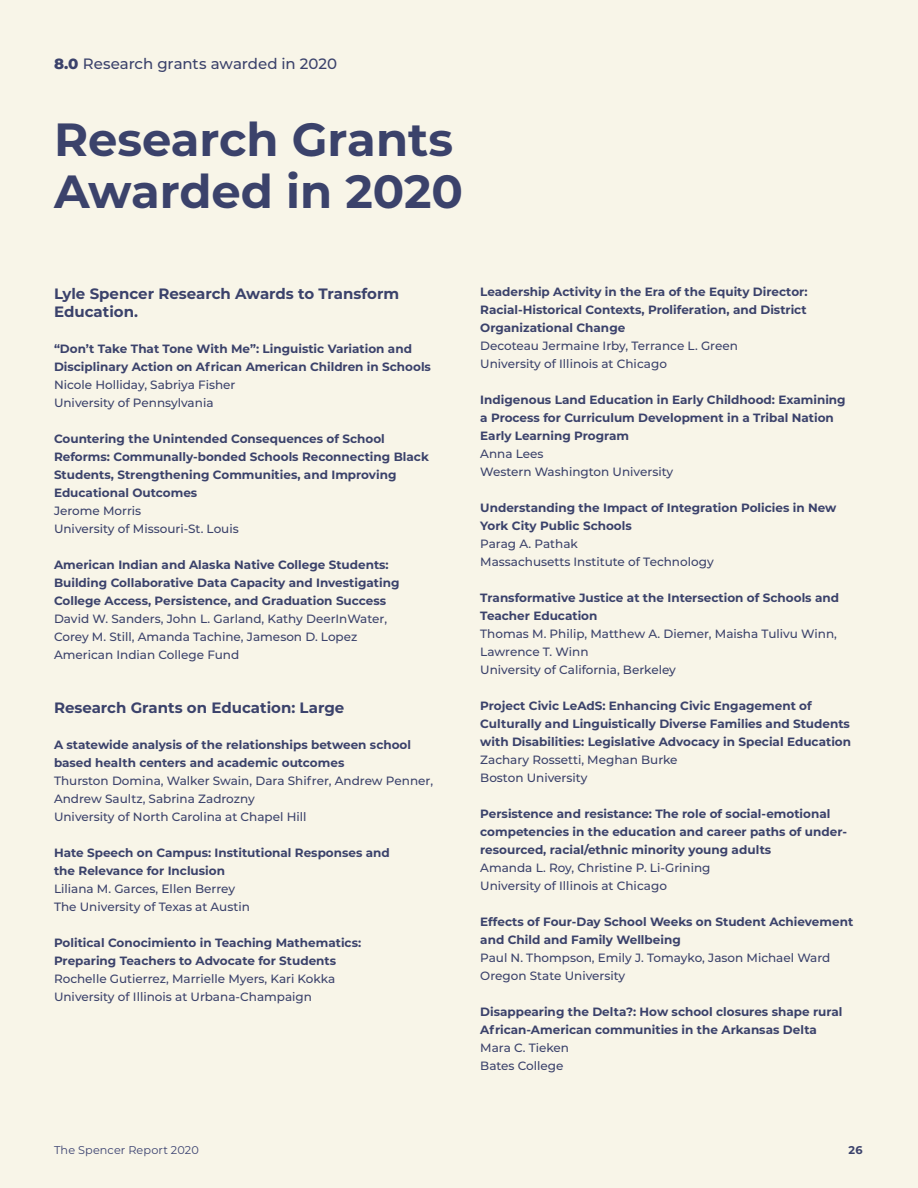
<style>
.page{position:relative;width:918px;height:1188px;background:#f8f5e8}
.page>*{position:absolute;margin:0;border:0;box-sizing:border-box;transform-origin:0 0}
.t1{font:700 46.5px/52.5px "Montserrat";color:#3b426b}
.t2{font:700 15px/18px "Montserrat";color:#3b426b}
.t3{font:500 15px "Montserrat";color:#3b426b}
.t4{font:700 12px/18px "Montserrat";color:#3b426b}
.t5{font:500 12px/18px "Montserrat";color:#3b426b}
.t6{font:11.25px "Montserrat";letter-spacing:.01em;color:#3b4270}
.t7{font:700 11.25px "Montserrat";color:#3b426b}
.s1{font-weight:800}
</style>
<div class="page">
<p class="t3" style="left:54px;top:53px;width:285px"><span class="s1">8.0</span> Research grants awarded in 2020</p>
<h1 class="t1" style="left:54px;top:110px;width:411px">Research Grants<br>Awarded in 2020</h1>
<p class="t2" style="left:54px;top:284px;width:347px">Lyle Spencer Research Awards to Transform<br>Education.</p>
<p class="t4" style="left:54px;top:340px;width:379px">“Don’t Take That Tone With Me”: Linguistic Variation and<br>Disciplinary Action on African American Children in Schools</p>
<p class="t5" style="left:54px;top:376px;width:183px">Nicole Holliday, Sabriya Fisher<br>University of Pennsylvania</p>
<p class="t4" style="left:54px;top:430px;width:376px">Countering the Unintended Consequences of School Reforms: Communally-bonded Schools Reconnecting Black Students, Strengthening Communities, and Improving Educational Outcomes</p>
<p class="t5" style="left:54px;top:502px;width:186px">Jerome Morris<br>University of Missouri-St. Louis</p>
<p class="t4" style="left:54px;top:556px;width:347px">American Indian and Alaska Native College Students:<br>Building Collaborative Data Capacity and Investigating<br>College Access, Persistence, and Graduation Success</p>
<p class="t5" style="left:54px;top:610px;width:335px">David W. Sanders, John L. Garland, Kathy DeerInWater,<br>Corey M. Still, Amanda Tachine, Jameson D. Lopez<br>American Indian College Fund</p>
<p class="t2" style="left:54px;top:698px;width:292px">Research Grants on Education: Large</p>
<p class="t4" style="left:54px;top:736px;width:359px">A statewide analysis of the relationships between school based health centers and academic outcomes</p>
<p class="t5" style="left:54px;top:772px;width:381px">Thurston Domina, Walker Swain, Dara Shifrer, Andrew Penner,<br>Andrew Saultz, Sabrina Zadrozny<br>University of North Carolina at Chapel Hill</p>
<p class="t4" style="left:54px;top:844px;width:337px">Hate Speech on Campus: Institutional Responses and the Relevance for Inclusion</p>
<p class="t5" style="left:54px;top:880px;width:197px">Liliana M. Garces, Ellen Berrey<br>The University of Texas at Austin</p>
<p class="t4" style="left:54px;top:934px;width:309px">Political Conocimiento in Teaching Mathematics:<br>Preparing Teachers to Advocate for Students</p>
<p class="t5" style="left:54px;top:970px;width:283px">Rochelle Gutierrez, Marrielle Myers, Kari Kokka<br>University of Illinois at Urbana-Champaign</p>
<p class="t4" style="left:480px;top:283px;width:329px;text-align:justify">Leadership Activity in the Era of the Equity Director:<br>Racial-Historical Contexts, Proliferation, and District Organizational Change</p>
<p class="t5" style="left:480px;top:337px;width:259px">Decoteau Jermaine Irby, Terrance L. Green<br>University of Illinois at Chicago</p>
<p class="t4" style="left:480px;top:391px;width:367px">Indigenous Land Education in Early Childhood: Examining a Process for Curriculum Development in a Tribal Nation<br>Early Learning Program</p>
<p class="t5" style="left:480px;top:445px;width:195px">Anna Lees<br>Western Washington University</p>
<p class="t4" style="left:480px;top:499px;width:358px">Understanding the Impact of Integration Policies in New<br>York City Public Schools</p>
<p class="t5" style="left:480px;top:535px;width:235px">Parag A. Pathak<br>Massachusetts Institute of Technology</p>
<p class="t4" style="left:480px;top:589px;width:360px">Transformative Justice at the Intersection of Schools and<br>Teacher Education</p>
<p class="t5" style="left:480px;top:625px;width:358px">Thomas M. Philip, Matthew A. Diemer, Maisha Tulivu Winn,<br>Lawrence T. Winn<br>University of California, Berkeley</p>
<p class="t4" style="left:480px;top:697px;width:372px">Project Civic LeAdS: Enhancing Civic Engagement of<br>Culturally and Linguistically Diverse Families and Students with Disabilities: Legislative Advocacy in Special Education</p>
<p class="t5" style="left:480px;top:751px;width:199px">Zachary Rossetti, Meghan Burke<br>Boston University</p>
<p class="t4" style="left:480px;top:805px;width:368px">Persistence and resistance: The role of social-emotional competencies in the education and career paths of under&shy;resourced, racial/ethnic minority young adults</p>
<p class="t5" style="left:480px;top:859px;width:232px">Amanda L. Roy, Christine P. Li-Grining<br>University of Illinois at Chicago</p>
<p class="t4" style="left:480px;top:913px;width:374px">Effects of Four-Day School Weeks on Student Achievement and Child and Family Wellbeing</p>
<p class="t5" style="left:480px;top:949px;width:352px">Paul N. Thompson, Emily J. Tomayko, Jason Michael Ward<br>Oregon State University</p>
<p class="t4" style="left:480px;top:1003px;width:364px">Disappearing the Delta?: How school closures shape rural<br>African-American communities in the Arkansas Delta</p>
<p class="t5" style="left:480px;top:1039px;width:90px">Mara C. Tieken<br>Bates College</p>
<p class="t6" style="left:54px;top:1142px;width:146px">The Spencer Report 2020</p>
<p class="t7" style="left:849px;top:1142px;width:16px">26</p>
</div>
